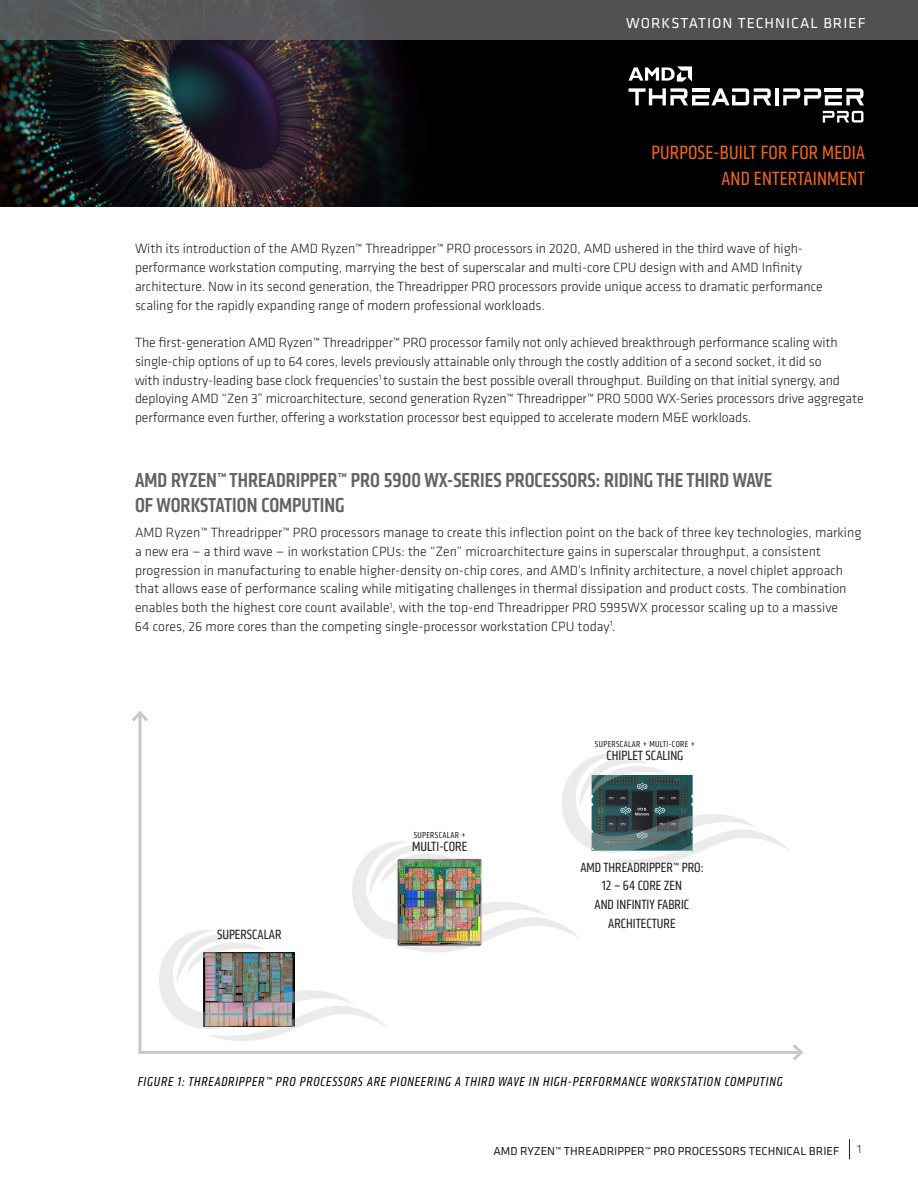
<style>
.page{position:relative;width:918px;height:1188px;background:#fff}
.page>*{position:absolute;margin:0;border:0;box-sizing:border-box;transform-origin:0 0}
.SUBHEAD_GRAY{font:500 condensed 21px/25.2px "Klavika";color:#636366}
.t1{font:condensed 19.95px/26px "Klavika";letter-spacing:.01em;color:#f36421;text-align:right}
.t2{font:15px "Klavika";letter-spacing:.07em;color:#fff}
.t3{font:300 13.8px/18.8px "Klavika";letter-spacing:-.005em;color:#231f20}
.t4{font:condensed 13.8px/18.8px "Klavika";color:#231f20;text-align:center}
.Table_of_Contents_Up{font:italic condensed 13.5px "Klavika";letter-spacing:.06em;color:#000}
.t5{font:12px "Klavika";color:#231f20}
.t6{font:300 12px "Klavika";color:#231f20}
.t7{font:condensed 9px "Klavika";letter-spacing:.04em;color:#231f20}
</style>
<div class="page">
<svg style="left:849px;top:1139px;width:1px;height:20px"></svg>
<img style="left:0;top:40px;width:918px;height:166px">
<div style="left:0;top:0;width:918px;height:40px;background:linear-gradient(to right,#59595b,#4f4f51)"></div>
<svg style="left:783px;top:88px;width:81px;height:17px"></svg>
<hr style="left:775px;top:88px;width:4px;height:17px;background:#fff">
<svg style="left:629px;top:88px;width:142px;height:17px"></svg>
<svg style="left:629px;top:66px;width:63px;height:16px"></svg>
<svg style="left:823px;top:111px;width:40px;height:12px"></svg>
<svg style="left:138px;top:725px;width:21px;height:329px"></svg>
<svg style="left:132px;top:711px;width:16px;height:14px"></svg>
<svg style="left:159px;top:754px;width:645px;height:307px"></svg>
<p class="t2" style="left:626px;top:13px;width:241px">WORKSTATION TECHNICAL BRIEF</p>
<p class="t1" style="left:651px;top:140px;width:215px">PURPOSE-BUILT FOR FOR MEDIA<br>AND ENTERTAINMENT</p>
<p class="t3" style="left:135px;top:239px;width:689px">With its introduction of the AMD Ryzen™ Threadripper™ PRO processors in 2020, AMD ushered in the third wave of high&shy;performance workstation computing, marrying the best of superscalar and multi-core CPU design with and AMD Infinity architecture. Now in its second generation, the Threadripper PRO processors provide unique access to dramatic performance scaling for the rapidly expanding range of modern professional workloads.</p>
<p class="t3" style="left:135px;top:333px;width:730px">The first-generation AMD Ryzen™ Threadripper™ PRO processor family not only achieved breakthrough performance scaling with single-chip options of up to 64 cores, levels previously attainable only through the costly addition of a second socket, it did so<br>with industry-leading base clock frequencies<sup>1</sup> to sustain the best possible overall throughput. Building on that initial synergy, and deploying AMD “Zen 3” microarchitecture, second generation Ryzen™ Threadripper™ PRO 5000 WX-Series processors drive aggregate performance even further, offering a workstation processor best equipped to accelerate modern M&amp;E workloads.</p>
<p class="SUBHEAD_GRAY" style="left:135px;top:467px;width:639px">AMD RYZEN™ THREADRIPPER™ PRO 5900 WX-SERIES PROCESSORS: RIDING THE THIRD WAVE<br>OF WORKSTATION COMPUTING</p>
<p class="t3" style="left:135px;top:523px;width:728px">AMD Ryzen™ Threadripper™ PRO processors manage to create this inflection point on the back of three key technologies, marking a new era — a third wave — in workstation CPUs: the “Zen” microarchitecture gains in superscalar throughput, a consistent progression in manufacturing to enable higher-density on-chip cores, and AMD’s Infinity architecture, a novel chiplet approach that allows ease of performance scaling while mitigating challenges in thermal dissipation and product costs. The combination enables both the highest core count available<sup>1</sup>, with the top-end Threadripper PRO 5995WX processor scaling up to a massive<br>64 cores, 26 more cores than the competing single-processor workstation CPU today<sup>1</sup>.</p>
<p class="t4" style="left:217px;top:925px;width:66px">SUPERSCALAR</p>
<p class="t7" style="left:414px;top:830px;width:54px">SUPERSCALAR +</p>
<p class="t4" style="left:412px;top:838px;width:57px">MULTI-CORE</p>
<p class="t7" style="left:595px;top:739px;width:102px">SUPERSCALAR + MULTI-CORE +</p>
<p class="t4" style="left:607px;top:746px;width:78px">CHIPLET SCALING</p>
<p class="t4" style="left:580px;top:858px;width:125px">AMD THREADRIPPER™ PRO:<br>12 – 64 CORE ZEN<br>AND INFINTIY FABRIC<br>ARCHITECTURE</p>
<p class="Table_of_Contents_Up" style="left:138px;top:1074px;width:646px">FIGURE 1: THREADRIPPER™ PRO PROCESSORS ARE PIONEERING A THIRD WAVE IN HIGH-PERFORMANCE WORKSTATION COMPUTING</p>
<p class="t5" style="left:494px;top:1143px;width:347px">AMD RYZEN™ THREADRIPPER™ PRO PROCESSORS TECHNICAL BRIEF</p>
<p class="t6" style="left:857px;top:1142px;width:5px">1</p>
</div>
